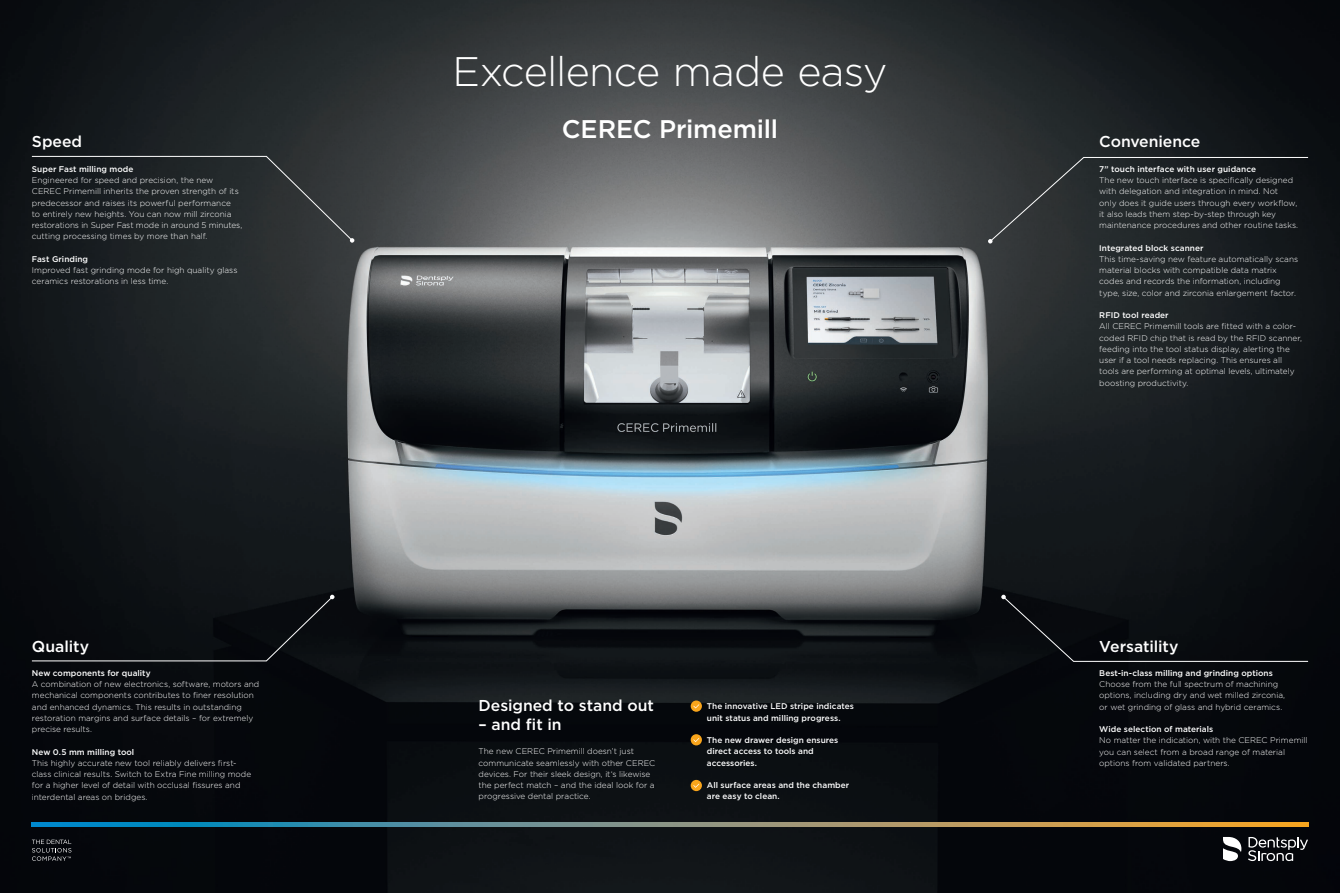
<style>
.page{position:relative;width:1340px;height:893px;background:#fff}
.page>*{position:absolute;margin:0;border:0;box-sizing:border-box;transform-origin:0 0}
.t1{font:300 41.25px "Gotham";letter-spacing:-.015em;color:#fff}
.t2{font:500 25.5px "Gotham";letter-spacing:-.01em;color:#fff}
.t3{font:500 15.75px "Gotham";color:#fff}
.t4{font:300 8.25px/11.2px "Gotham";color:#fff}
.t5{font:500 8.25px/11.2px "Gotham";letter-spacing:.005em;color:#fff}
</style>
<div class="page">
<img style="left:0;top:0;width:1339px;height:893px">
<svg style="left:32px;top:156px;width:322px;height:87px"></svg>
<div style="left:32px;top:595px;width:302px;height:66px;background:#080c0f"></div>
<div style="left:1001px;top:595px;width:307px;height:67px;background:#080b0f"></div>
<svg style="left:988px;top:157px;width:320px;height:86px"></svg>
<svg style="left:32px;top:822px;width:1275px;height:4px"></svg>
<svg style="left:1247px;top:837px;width:60px;height:24px"></svg>
<svg style="left:1222px;top:837px;width:19px;height:24px"></svg>
<svg style="left:32px;top:840px;width:39px;height:21px"></svg>
<svg style="left:690px;top:700px;width:12px;height:12px"></svg>
<svg style="left:693px;top:704px;width:6px;height:4px"></svg>
<svg style="left:690px;top:734px;width:12px;height:11px"></svg>
<svg style="left:693px;top:738px;width:6px;height:4px"></svg>
<svg style="left:690px;top:780px;width:12px;height:11px"></svg>
<svg style="left:693px;top:784px;width:6px;height:4px"></svg>
<p class="t3" style="left:32px;top:132px;width:52px">Speed</p>
<p class="t5" style="left:32px;top:163px;width:103px">Super Fast milling mode</p>
<p class="t4" style="left:32px;top:174px;width:212px">Engineered for speed and precision, the new CEREC Primemill inherits the proven strength of its predecessor and raises its powerful performance<br>to entirely new heights. You can now mill zirconia restorations in Super Fast mode in around 5 minutes, cutting processing times by more than half.</p>
<p class="t5" style="left:32px;top:253px;width:58px">Fast Grinding</p>
<p class="t4" style="left:32px;top:264px;width:207px">Improved fast grinding mode for high quality glass ceramics restorations in less time.</p>
<p class="t3" style="left:32px;top:636px;width:59px">Quality</p>
<p class="t5" style="left:32px;top:667px;width:120px">New components for quality</p>
<p class="t4" style="left:32px;top:678px;width:229px">A combination of new electronics, software, motors and mechanical components contributes to finer resolution and enhanced dynamics. This results in outstanding restoration margins and surface details – for extremely precise results.</p>
<p class="t5" style="left:32px;top:746px;width:104px">New 0.5 mm milling tool</p>
<p class="t4" style="left:32px;top:757px;width:221px">This highly accurate new tool reliably delivers first&shy;class clinical results. Switch to Extra Fine milling mode for a higher level of detail with occlusal fissures and interdental areas on bridges.</p>
<p class="t1" style="left:452px;top:45px;width:436px">Excellence made easy</p>
<p class="t2" style="left:562px;top:113px;width:218px">CEREC Primemill</p>
<p class="t3" style="left:478px;top:695px;width:177px">Designed to stand out</p>
<p class="t3" style="left:478px;top:714px;width:85px">– and fit in</p>
<p class="t4" style="left:478px;top:745px;width:178px">The new CEREC Primemill doesn’t just communicate seamlessly with other CEREC devices. For their sleek design, it‘s likewise the perfect match – and the ideal look for a progressive dental practice.</p>
<p class="t5" style="left:707px;top:701px;width:149px">The innovative LED stripe indicates unit status and milling progress.</p>
<p class="t5" style="left:707px;top:734px;width:133px">The new drawer design ensures direct access to tools and accessories.</p>
<p class="t5" style="left:707px;top:779px;width:144px">All surface areas and the chamber are easy to clean.</p>
<p class="t3" style="left:1099px;top:132px;width:103px">Convenience</p>
<p class="t5" style="left:1099px;top:163px;width:158px">7” touch interface with user guidance</p>
<p class="t4" style="left:1099px;top:174px;width:200px">The new touch interface is specifically designed with delegation and integration in mind. Not<br>only does it guide users through every workflow, it also leads them step-by-step through key maintenance procedures and other routine tasks.</p>
<p class="t5" style="left:1099px;top:242px;width:106px">Integrated block scanner</p>
<p class="t4" style="left:1099px;top:253px;width:200px">This time-saving new feature automatically scans material blocks with compatible data matrix codes and records the information, including type, size, color and zirconia enlargement factor.</p>
<p class="t5" style="left:1099px;top:309px;width:71px">RFID tool reader</p>
<p class="t4" style="left:1099px;top:321px;width:204px">All CEREC Primemill tools are fitted with a color&shy;coded RFID chip that is read by the RFID scanner, feeding into the tool status display, alerting the user if a tool needs replacing. This ensures all tools are performing at optimal levels, ultimately boosting productivity.</p>
<p class="t3" style="left:1099px;top:636px;width:81px">Versatility</p>
<p class="t5" style="left:1099px;top:667px;width:175px">Best-in-class milling and grinding options</p>
<p class="t4" style="left:1099px;top:678px;width:187px">Choose from the full spectrum of machining options, including dry and wet milled zirconia, or wet grinding of glass and hybrid ceramics.</p>
<p class="t5" style="left:1099px;top:724px;width:115px">Wide selection of materials</p>
<p class="t4" style="left:1099px;top:735px;width:210px">No matter the indication, with the CEREC Primemill you can select from a broad range of material options from validated partners.</p>
</div>
